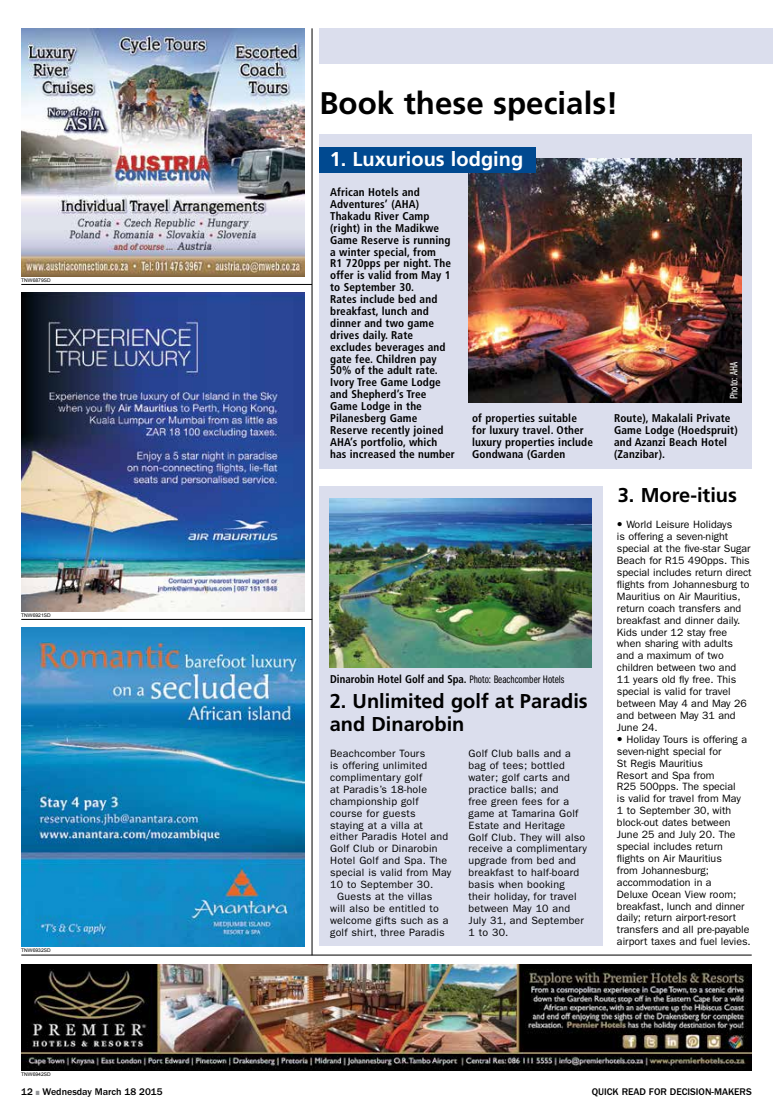
<style>
.page{position:relative;width:773px;height:1113px;background:#fff}
.page>*{position:absolute;margin:0;border:0;box-sizing:border-box;transform-origin:0 0}
.t1{font:700 31.25px "Frutiger LT Std";color:#000}
.t2{font:700 20px/22.5px "Frutiger LT Std";color:#000}
.t3{font:700 20px "Frutiger LT Std";color:#fff}
.t4{font:700 condensed 11.25px/11.9px "Frutiger LT Std";letter-spacing:.01em;color:#000}
.t5{font:700 condensed 11.25px "Frutiger LT Std";letter-spacing:.01em;color:#000;scale:.96 1}
.t6{font:11.25px "ITC Franklin Gothic Std Bk Cp";color:#fff;scale:.96 1}
.t7{font:10.62px "ITC Franklin Gothic Std";color:#000}
.t8{font:10.62px/11.9px "ITC Franklin Gothic Std";letter-spacing:.02em;color:#000}
.t9{font:500 10px "ITC Franklin Gothic Std";color:#000}
.t10{font:5px "Arial";color:#000}
.s1{font-family:"ITC Franklin Gothic Std Bk Cp";font-weight:400;font-stretch:normal}
.s2{color:#939598}
</style>
<div class="page">
<div style="left:319px;top:486px;width:283px;height:460px;background:#dbdeed"></div>
<hr style="left:21px;top:955px;width:730px;height:1px;background:#000">
<hr style="left:21px;top:619px;width:291px;height:1px;background:#000">
<hr style="left:21px;top:276px;width:284px;height:1px;background:#000">
<hr style="left:21px;top:284px;width:291px;height:1px;background:#000">
<hr style="left:312px;top:28px;width:1px;height:927px;background:#000">
<img style="left:21px;top:28px;width:284px;height:248px">
<img style="left:21px;top:292px;width:284px;height:319px">
<div style="left:319px;top:28px;width:453px;height:36px;background:#dbdeed"></div>
<img style="left:330px;top:498px;width:261px;height:170px">
<img style="left:21px;top:627px;width:284px;height:319px">
<div style="left:319px;top:134px;width:432px;height:335px;background:#dbdeed"></div>
<img style="left:468px;top:159px;width:273px;height:244px">
<div style="left:319px;top:147px;width:216px;height:26px;background:#004990"></div>
<img style="left:21px;top:964px;width:730px;height:106px">
<p class="t10" style="left:21px;top:277px;width:31px">TNW6879SD</p>
<p class="t10" style="left:21px;top:612px;width:31px">TNW6921SD</p>
<p class="t10" style="left:21px;top:946px;width:31px">TNW6932SD</p>
<p class="t10" style="left:21px;top:1070px;width:31px">TNW6942SD</p>
<p class="t1" style="left:319px;top:85px;width:300px">Book these specials!</p>
<p class="t3" style="left:330px;top:148px;width:195px">1. Luxurious lodging</p>
<p class="t4" style="left:330px;top:186px;width:126px">African Hotels and<br>Adventures’ (AHA)<br>Thakadu River Camp (right) in the Madikwe<br>Game Reserve is running a winter special, from<br>R1 720pps per night. The offer is valid from May 1 to September 30.<br>Rates include bed and breakfast, lunch and dinner and two game drives daily. Rate excludes beverages and gate fee. Children pay<br>50% of the adult rate.<br>Ivory Tree Game Lodge and Shepherd’s Tree<br>Game Lodge in the<br>Pilanesberg Game<br>Reserve recently joined<br>AHA’s portfolio, which has increased the number</p>
<p class="t6" style="left:727px;top:399px;width:40px;rotate:-90deg">Photo: AHA</p>
<p class="t4" style="left:472px;top:412px;width:122px">of properties suitable for luxury travel. Other luxury properties include<br>Gondwana (Garden</p>
<p class="t4" style="left:614px;top:412px;width:125px">Route), Makalali Private<br>Game Lodge (Hoedspruit) and Azanzi Beach Hotel (Zanzibar).</p>
<p class="t5" style="left:330px;top:672px;width:245px">Dinarobin Hotel Golf and Spa. <span class="s1">Photo: Beachcomber Hotels</span></p>
<p class="t2" style="left:330px;top:690px;width:259px">2. Unlimited golf at Paradis and Dinarobin</p>
<p class="t8" style="left:330px;top:748px;width:97px">Beachcomber Tours</p>
<p class="t8" style="left:330px;top:759px;width:98px">is offering unlimited</p>
<p class="t8" style="left:330px;top:771px;width:94px">complimentary golf</p>
<p class="t8" style="left:330px;top:783px;width:98px">at Paradis’s 18-hole</p>
<p class="t8" style="left:330px;top:795px;width:90px">championship golf</p>
<p class="t8" style="left:330px;top:807px;width:87px">course for guests</p>
<p class="t8" style="left:330px;top:819px;width:94px">staying at a villa at</p>
<p class="t8" style="left:330px;top:831px;width:119px">either Paradis Hotel and</p>
<p class="t8" style="left:330px;top:843px;width:109px">Golf Club or Dinarobin</p>
<p class="t8" style="left:330px;top:854px;width:118px">Hotel Golf and Spa. The</p>
<p class="t8" style="left:330px;top:866px;width:123px">special is valid from May</p>
<p class="t8" style="left:330px;top:878px;width:104px">10 to September 30.</p>
<p class="t8" style="left:337px;top:890px;width:97px">Guests at the villas</p>
<p class="t8" style="left:330px;top:902px;width:110px">will also be entitled to</p>
<p class="t8" style="left:330px;top:914px;width:120px">welcome gifts such as a</p>
<p class="t8" style="left:330px;top:926px;width:116px">golf shirt, three Paradis</p>
<p class="t8" style="left:468px;top:748px;width:120px">Golf Club balls and a bag of tees; bottled water; golf carts and practice balls; and<br>free green fees for a game at Tamarina Golf<br>Estate and Heritage<br>Golf Club. They will also receive a complimentary upgrade from bed and breakfast to half-board basis when booking their holiday, for travel between May 10 and<br>July 31, and September<br>1 to 30.</p>
<p class="t2" style="left:617px;top:483px;width:121px">3. More-itius</p>
<p class="t7" style="left:626px;top:518px;width:107px">World Leisure Holidays</p>
<p class="t7" style="left:617px;top:530px;width:113px">is offering a seven-night</p>
<p class="t7" style="left:617px;top:542px;width:135px">special at the five-star Sugar</p>
<p class="t7" style="left:617px;top:554px;width:134px">Beach for R15 490pps. This</p>
<p class="t7" style="left:617px;top:566px;width:136px">special includes return direct</p>
<p class="t7" style="left:617px;top:578px;width:134px">flights from Johannesburg to</p>
<p class="t7" style="left:617px;top:590px;width:125px">Mauritius on Air Mauritius,</p>
<p class="t7" style="left:617px;top:602px;width:126px">return coach transfers and</p>
<p class="t7" style="left:617px;top:614px;width:125px">breakfast and dinner daily.</p>
<p class="t7" style="left:617px;top:626px;width:112px">Kids under 12 stay free</p>
<p class="t7" style="left:617px;top:638px;width:117px">when sharing with adults</p>
<p class="t7" style="left:617px;top:649px;width:108px">and a maximum of two</p>
<p class="t7" style="left:617px;top:661px;width:121px">children between two and</p>
<p class="t7" style="left:617px;top:673px;width:121px">11 years old fly free. This</p>
<p class="t7" style="left:617px;top:685px;width:115px">special is valid for travel</p>
<p class="t7" style="left:617px;top:697px;width:131px">between May 4 and May 26</p>
<p class="t7" style="left:617px;top:709px;width:120px">and between May 31 and</p>
<p class="t7" style="left:617px;top:721px;width:42px">June 24.</p>
<p class="t7" style="left:626px;top:733px;width:122px">Holiday Tours is offering a</p>
<p class="t7" style="left:617px;top:745px;width:106px">seven-night special for</p>
<p class="t7" style="left:617px;top:757px;width:87px">St Regis Mauritius</p>
<p class="t7" style="left:617px;top:769px;width:99px">Resort and Spa from</p>
<p class="t7" style="left:617px;top:780px;width:120px">R25 500pps. The special</p>
<p class="t7" style="left:617px;top:792px;width:125px">is valid for travel from May</p>
<p class="t7" style="left:617px;top:804px;width:116px">1 to September 30, with</p>
<p class="t7" style="left:617px;top:816px;width:115px">block-out dates between</p>
<p class="t7" style="left:617px;top:828px;width:120px">June 25 and July 20. The</p>
<p class="t7" style="left:617px;top:840px;width:107px">special includes return</p>
<p class="t7" style="left:617px;top:852px;width:106px">flights on Air Mauritius</p>
<p class="t7" style="left:617px;top:864px;width:93px">from Johannesburg;</p>
<p class="t7" style="left:617px;top:876px;width:96px">accommodation in a</p>
<p class="t7" style="left:617px;top:888px;width:121px">Deluxe Ocean View room;</p>
<p class="t7" style="left:617px;top:900px;width:129px">breakfast, lunch and dinner</p>
<p class="t7" style="left:617px;top:911px;width:121px">daily; return airport-resort</p>
<p class="t7" style="left:617px;top:923px;width:134px">transfers and all pre-payable</p>
<p class="t7" style="left:617px;top:935px;width:135px">airport taxes and fuel levies.</p>
<p class="t9" style="left:21px;top:1086px;width:143px">12 <span class="s2">■</span> Wednesday March 18 2015</p>
<p class="t9" style="left:591px;top:1086px;width:161px">QUICK READ FOR DECISION-MAKERS</p>
</div>
